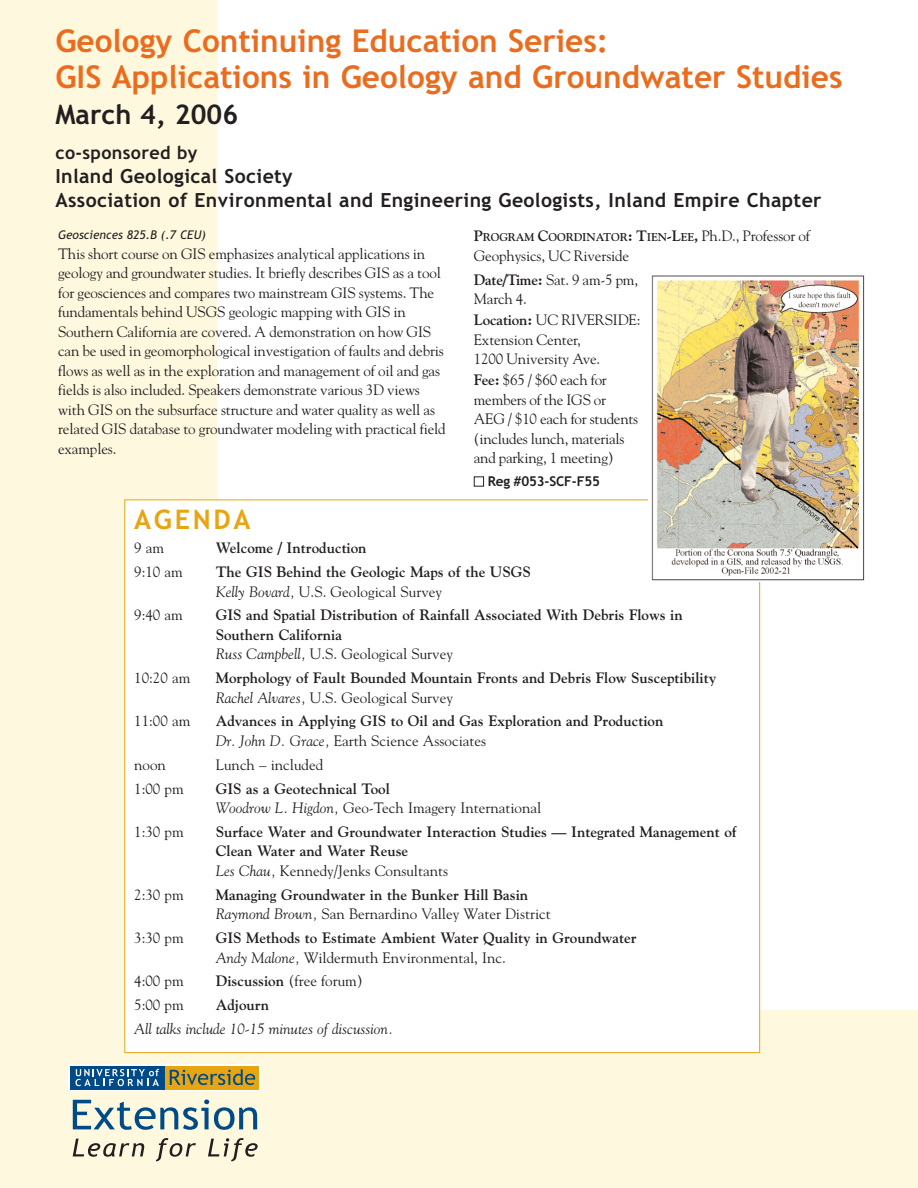
<style>
.page{position:relative;width:918px;height:1188px;background:#fff}
.page>*{position:absolute;margin:0;border:0;box-sizing:border-box;transform-origin:0 0}
.t1{font:700 31.5px/36px "Trebuchet MS";color:#ea6d1f}
.t2{font:700 27px "Trebuchet MS";color:#231f20}
.t3{font:700 27px "Trebuchet MS";letter-spacing:.1em;color:#e7a512}
.t4{font:700 19.5px/24px "Trebuchet MS";letter-spacing:.02em;color:#231f20}
.t5{font:700 18px "Trebuchet MS";letter-spacing:.02em;color:#231f20}
.t6{font:15px/19.5px "Goudy";letter-spacing:-.01em;color:#231f20}
.t7{font:700 15px/19.5px "Goudy";color:#231f20}
.t8{font:italic 15px "Goudy";color:#231f20}
.t9{font:700 13.5px "Trebuchet MS";letter-spacing:-.01em;color:#231f20}
.t10{font:italic 12px "Trebuchet MS";color:#231f20}
.t11{font:700 11.25px "Goudy";letter-spacing:-.015em;color:#231f20}
.s1{font-size:15px}
.s2{font-weight:400;font-size:15px}
.s3{font-weight:700}
.s4{color:#fff}
.s5{font-weight:400;font-style:italic}
.s6{font-weight:400}
.s7{font-style:italic}
</style>
<div class="page">
<div style="left:0;top:1011px;width:918px;height:177px;background:#fef9de"></div>
<div style="left:0;top:0;width:217px;height:1168px;background:#fef9de"></div>
<svg style="left:68px;top:1064px;width:192px;height:27px"></svg>
<div style="left:165px;top:1066px;width:94px;height:23px;background:#e7a512"></div>
<div style="left:70px;top:1066px;width:95px;height:23px;background:#004b87"></div>
<svg style="left:170px;top:1069px;width:85px;height:16px"></svg>
<svg style="left:75px;top:1069px;width:84px;height:17px"></svg>
<svg style="left:73px;top:1100px;width:184px;height:30px"></svg>
<svg style="left:73px;top:1139px;width:71px;height:18px"></svg>
<svg style="left:156px;top:1138px;width:40px;height:23px"></svg>
<svg style="left:208px;top:1138px;width:50px;height:23px"></svg>
<div style="left:125px;top:500px;width:635px;height:553px;background:#fff"></div>
<img style="left:651px;top:275px;width:214px;height:306px">
<h1 class="t1" style="left:56px;top:24px;width:789px">Geology Continuing Education Series:<br>GIS Applications in Geology and Groundwater Studies</h1>
<h2 class="t2" style="left:56px;top:99px;width:184px">March 4, 2006</h2>
<p class="t5" style="left:56px;top:142px;width:144px">co-sponsored by</p>
<h3 class="t4" style="left:56px;top:165px;width:768px">Inland Geological Society<br>Association of Environmental and Engineering Geologists, Inland Empire Chapter</h3>
<p class="t10" style="left:58px;top:228px;width:149px">Geosciences 825.B (.7 CEU)</p>
<p class="t6" style="left:58px;top:244px;width:389px">This short course on GIS emphasizes analytical applications in geology and groundwater studies. It briefly describes GIS as a tool for geosciences and compares two mainstream GIS systems. The fundamentals behind USGS geologic mapping with GIS in Southern California are covered. A demonstration on how GIS can be used in geomorphological investigation of faults and debris flows as well as in the exploration and management of oil and gas fields is also included. Speakers demonstrate various 3D views with GIS on the subsurface structure and water quality as well as related GIS database to groundwater modeling with practical field examples.</p>
<p class="t11" style="left:474px;top:231px;width:338px"><span class="s1">P</span>ROGRAM <span class="s1">C</span>OORDINATOR<span class="s1">: T</span>IEN<span class="s1">-L</span>EE<span class="s1">,</span> <span class="s2">Ph.D., Professor of</span></p>
<p class="t6" style="left:474px;top:244px;width:166px;line-height:23.9px">Geophysics, UC Riverside<br><span class="s3">Date/Time:</span> Sat. 9 am-5 pm,</p>
<p class="t6" style="left:474px;top:288px;width:168px;line-height:21.1px">March 4.<br><span class="s3">Location:</span> UC RIVERSIDE:</p>
<p class="t6" style="left:474px;top:330px;width:128px">Extension Center,<br>1200 University Ave.</p>
<p class="t6" style="left:474px;top:370px;width:166px"><span class="s3">Fee:</span> $65 / $60 each for members of the IGS or<br>AEG / $10 each for students (includes lunch, materials and parking, 1 meeting)</p>
<p class="t9" style="left:474px;top:474px;width:128px"><span class="s4">■</span> Reg #053-SCF-F55</p>
<h2 class="t3" style="left:134px;top:504px;width:118px">AGENDA</h2>
<p class="t6" style="left:134px;top:538px;width:31px">9 am</p>
<p class="t7" style="left:216px;top:538px;width:152px">Welcome / Introduction</p>
<p class="t6" style="left:134px;top:562px;width:50px">9:10 am</p>
<p class="t7" style="left:216px;top:562px;width:317px">The GIS Behind the Geologic Maps of the USGS<br><span class="s5">Kelly Bovard,</span> <span class="s6">U.S. Geological Survey</span></p>
<p class="t6" style="left:134px;top:605px;width:50px">9:40 am</p>
<p class="t7" style="left:216px;top:605px;width:469px">GIS and Spatial Distribution of Rainfall Associated With Debris Flows in<br>Southern California<br><span class="s5">Russ Campbell,</span> <span class="s6">U.S. Geological Survey</span></p>
<p class="t6" style="left:134px;top:668px;width:58px">10:20 am</p>
<p class="t7" style="left:216px;top:668px;width:502px">Morphology of Fault Bounded Mountain Fronts and Debris Flow Susceptibility<br><span class="s5">Rachel Alvares,</span> <span class="s6">U.S. Geological Survey</span></p>
<p class="t6" style="left:134px;top:712px;width:58px">11:00 am</p>
<p class="t7" style="left:216px;top:712px;width:449px">Advances in Applying GIS to Oil and Gas Exploration and Production<br><span class="s5">Dr. John D. Grace,</span> <span class="s6">Earth Science Associates</span></p>
<p class="t6" style="left:134px;top:755px;width:33px">noon</p>
<p class="t6" style="left:216px;top:755px;width:109px">Lunch – included</p>
<p class="t6" style="left:134px;top:779px;width:51px">1:00 pm</p>
<p class="t6" style="left:216px;top:779px;width:327px"><span class="s3">GIS as a Geotechnical Tool<br></span><span class="s7">Woodrow L. Higdon,</span> Geo-Tech Imagery International</p>
<p class="t6" style="left:134px;top:822px;width:51px">1:30 pm</p>
<p class="t7" style="left:216px;top:822px;width:523px">Surface Water and Groundwater Interaction Studies — Integrated Management of<br>Clean Water and Water Reuse<br><span class="s5">Les Chau,</span> <span class="s6">Kennedy/Jenks Consultants</span></p>
<p class="t6" style="left:134px;top:885px;width:51px">2:30 pm</p>
<p class="t7" style="left:216px;top:885px;width:337px">Managing Groundwater in the Bunker Hill Basin<br><span class="s5">Raymond Brown,</span> <span class="s6">San Bernardino Valley Water District</span></p>
<p class="t6" style="left:134px;top:928px;width:51px">3:30 pm</p>
<p class="t7" style="left:216px;top:928px;width:422px">GIS Methods to Estimate Ambient Water Quality in Groundwater<br><span class="s5">Andy Malone,</span> <span class="s6">Wildermuth Environmental, Inc.</span></p>
<p class="t6" style="left:134px;top:971px;width:51px">4:00 pm</p>
<p class="t6" style="left:216px;top:971px;width:149px"><span class="s3">Discussion</span> (free forum)</p>
<p class="t6" style="left:134px;top:995px;width:51px">5:00 pm</p>
<p class="t7" style="left:216px;top:995px;width:55px">Adjourn</p>
<p class="t8" style="left:134px;top:1020px;width:260px">All talks include 10-15 minutes of discussion.</p>
</div>
